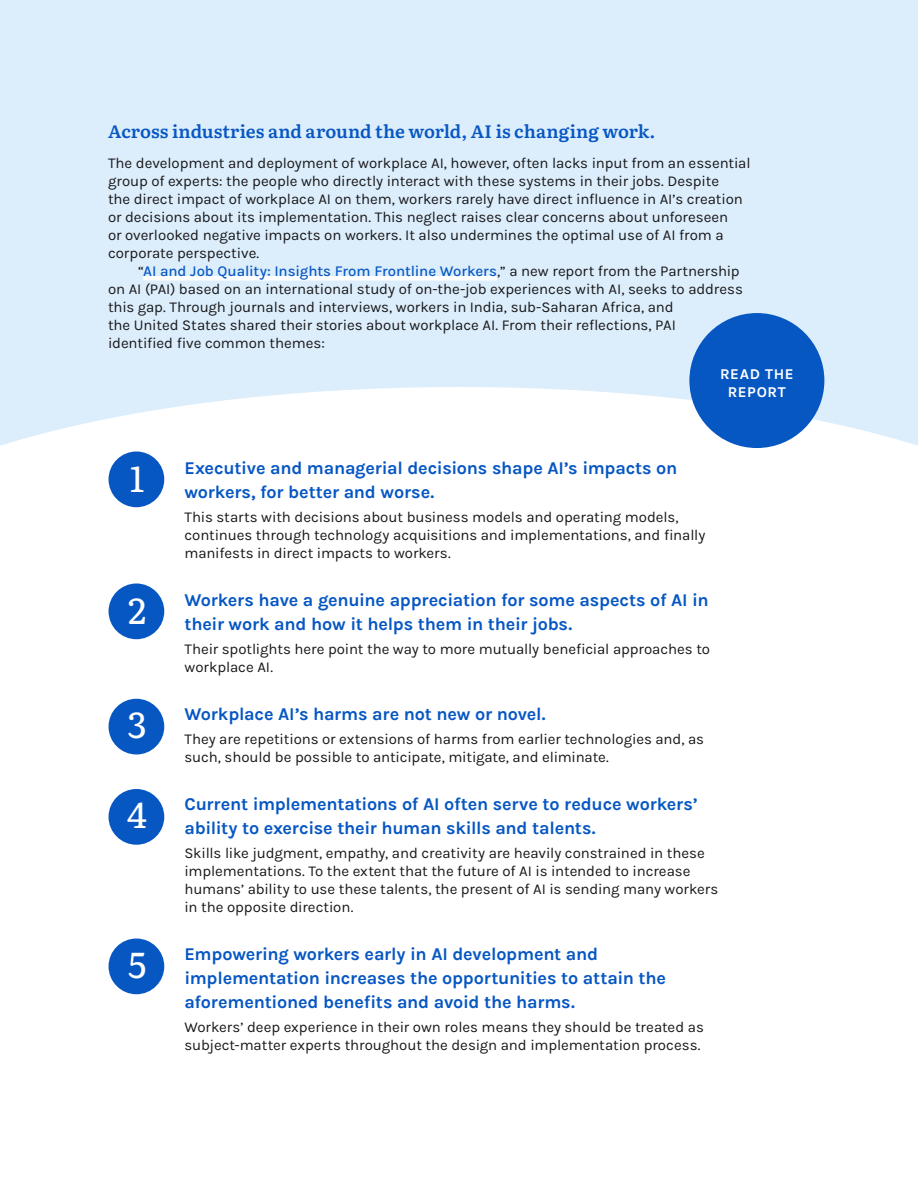
<style>
.page{position:relative;width:918px;height:1188px;background:#fff}
.page>*{position:absolute;margin:0;border:0;box-sizing:border-box;transform-origin:0 0}
.big_numeral{font:36px "Literata";color:#fff}
.H3{font:700 18px/24px "Karla";letter-spacing:-.01em;color:#0757c3}
.t1{font:18px "Literata";color:#0757c3}
.body_-_1st_graf{font:15px/18px "Karla";letter-spacing:-.005em;color:#18181a}
.body{font:15px/18px "Karla";letter-spacing:-.005em;color:#18181a}
.title_slug{font:700 15px "Karla";letter-spacing:.04em;color:#fff}
.s1{font-weight:500;color:#0757c3}
</style>
<div class="page">
<div style="left:0;top:0;width:918px;height:564px;background:#dcedfb"></div>
<svg style="left:0;top:387px;width:918px;height:368px"></svg>
<div style="left:689px;top:313px;width:135px;height:135px;background:#0757c3;border-radius:50%"></div>
<hr style="left:143px;top:276px;width:354px;height:4px;background:#fff">
<div style="left:109px;top:452px;width:55px;height:55px;background:#0757c3;border-radius:50%"></div>
<div style="left:109px;top:584px;width:55px;height:55px;background:#0757c3;border-radius:50%"></div>
<div style="left:109px;top:699px;width:55px;height:55px;background:#0757c3;border-radius:50%"></div>
<div style="left:109px;top:789px;width:55px;height:56px;background:#0757c3;border-radius:50%"></div>
<div style="left:109px;top:939px;width:55px;height:55px;background:#0757c3;border-radius:50%"></div>
<h2 class="t1" style="left:108px;top:118px;width:549px">Across industries and around the world, AI is changing work.</h2>
<p class="body_-_1st_graf" style="left:108px;top:154px;width:644px">The development and deployment of workplace AI, however, often lacks input from an essential group of experts: the people who directly interact with these systems in their jobs. Despite<br>the direct impact of workplace AI on them, workers rarely have direct influence in AI’s creation or decisions about its implementation. This neglect raises clear concerns about unforeseen<br>or overlooked negative impacts on workers. It also undermines the optimal use of AI from a corporate perspective.</p>
<p class="body" style="left:108px;top:262px;width:637px;text-indent:30px">“<span class="s1">AI and Job Quality: Insights From Frontline Workers</span>,” a new report from the Partnership on AI (PAI) based on an international study of on-the-job experiences with AI, seeks to address this gap. Through journals and interviews, workers in India, sub-Saharan Africa, and<br>the United States shared their stories about workplace AI. From their reflections, PAI identified five common themes:</p>
<p class="big_numeral" style="left:130px;top:451px;width:16px">1</p>
<p class="big_numeral" style="left:128px;top:583px;width:20px">2</p>
<p class="big_numeral" style="left:127px;top:697px;width:21px">3</p>
<p class="big_numeral" style="left:127px;top:787px;width:21px">4</p>
<p class="big_numeral" style="left:128px;top:937px;width:20px">5</p>
<p class="title_slug" style="left:720px;top:365px;width:75px">READ THE</p>
<p class="title_slug" style="left:728px;top:383px;width:60px">REPORT</p>
<p class="H3" style="left:184px;top:455px;width:494px">Executive and managerial decisions shape AI’s impacts on workers, for better and worse.</p>
<p class="body_-_1st_graf" style="left:184px;top:508px;width:522px">This starts with decisions about business models and operating models, continues through technology acquisitions and implementations, and finally manifests in direct impacts to workers.</p>
<p class="H3" style="left:184px;top:587px;width:526px">Workers have a genuine appreciation for some aspects of AI in their work and how it helps them in their jobs.</p>
<p class="body_-_1st_graf" style="left:184px;top:640px;width:527px">Their spotlights here point the way to more mutually beneficial approaches to workplace AI.</p>
<p class="H3" style="left:184px;top:701px;width:363px">Workplace AI’s harms are not new or novel.</p>
<p class="body_-_1st_graf" style="left:184px;top:730px;width:521px">They are repetitions or extensions of harms from earlier technologies and, as such, should be possible to anticipate, mitigate, and eliminate.</p>
<p class="H3" style="left:184px;top:791px;width:515px">Current implementations of AI often serve to reduce workers’ ability to exercise their human skills and talents.</p>
<p class="body_-_1st_graf" style="left:184px;top:844px;width:535px">Skills like judgment, empathy, and creativity are heavily constrained in these implementations. To the extent that the future of AI is intended to increase humans’ ability to use these talents, the present of AI is sending many workers in the opposite direction.</p>
<p class="H3" style="left:184px;top:941px;width:483px">Empowering workers early in AI development and implementation increases the opportunities to attain the aforementioned benefits and avoid the harms.</p>
<p class="body_-_1st_graf" style="left:184px;top:1018px;width:521px">Workers’ deep experience in their own roles means they should be treated as subject-matter experts throughout the design and implementation process.</p>
</div>
